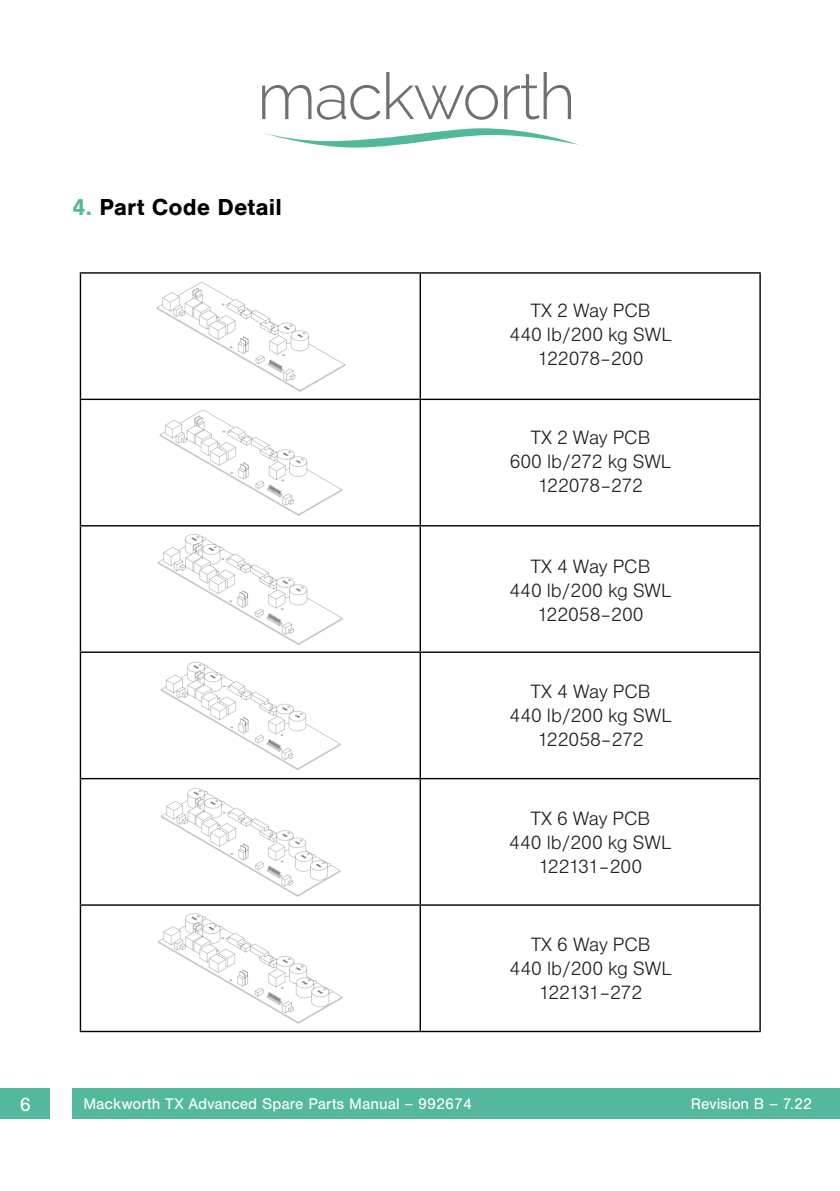
<style>
.page{position:relative;width:840px;height:1191px;background:#fff}
.page>*{position:absolute;margin:0;border:0;box-sizing:border-box;transform-origin:0 0}
.t1{font:700 24px "Nimbus San";color:#000}
.t2{font:20px/24px "Nimbus Sans DOT Ligh";color:#221e1f;text-align:center}
.t3{font:20px "Nimbus San";color:#fff}
.t4{font:16px "Nimbus San";color:#fff}
.s1{color:#53b89c}
</style>
<div class="page">
<div style="left:0;top:1089px;width:839px;height:30px;background:#53b89c"></div>
<svg style="left:262px;top:85px;width:49px;height:34px"></svg>
<svg style="left:317px;top:85px;width:63px;height:35px"></svg>
<svg style="left:386px;top:72px;width:111px;height:48px"></svg>
<svg style="left:504px;top:72px;width:66px;height:47px"></svg>
<svg style="left:262px;top:128px;width:316px;height:20px"></svg>
<div style="left:51px;top:1089px;width:21px;height:30px;background:#fff"></div>
<hr style="left:80px;top:272px;width:340px;height:2px;background:#000">
<hr style="left:80px;top:274px;width:1px;height:125px;background:#000">
<hr style="left:80px;top:399px;width:340px;height:1px;background:#000">
<hr style="left:80px;top:400px;width:1px;height:125px;background:#000">
<hr style="left:80px;top:525px;width:340px;height:1px;background:#000">
<hr style="left:80px;top:526px;width:1px;height:125px;background:#000">
<hr style="left:80px;top:651px;width:340px;height:2px;background:#000">
<hr style="left:80px;top:653px;width:1px;height:125px;background:#000">
<hr style="left:80px;top:778px;width:340px;height:1px;background:#000">
<hr style="left:80px;top:779px;width:1px;height:125px;background:#000">
<hr style="left:80px;top:904px;width:340px;height:1px;background:#000">
<hr style="left:80px;top:905px;width:1px;height:125px;background:#000">
<hr style="left:80px;top:1030px;width:340px;height:2px;background:#000">
<hr style="left:420px;top:272px;width:340px;height:2px;background:#000">
<hr style="left:419px;top:274px;width:2px;height:125px;background:#000">
<hr style="left:759px;top:274px;width:1px;height:125px;background:#000">
<hr style="left:420px;top:399px;width:340px;height:1px;background:#000">
<hr style="left:419px;top:400px;width:2px;height:125px;background:#000">
<hr style="left:759px;top:400px;width:1px;height:125px;background:#000">
<hr style="left:420px;top:525px;width:340px;height:1px;background:#000">
<hr style="left:419px;top:526px;width:2px;height:125px;background:#000">
<hr style="left:759px;top:526px;width:1px;height:125px;background:#000">
<hr style="left:420px;top:651px;width:340px;height:2px;background:#000">
<hr style="left:419px;top:653px;width:2px;height:125px;background:#000">
<hr style="left:759px;top:653px;width:1px;height:125px;background:#000">
<hr style="left:420px;top:778px;width:340px;height:1px;background:#000">
<hr style="left:419px;top:779px;width:2px;height:125px;background:#000">
<hr style="left:759px;top:779px;width:1px;height:125px;background:#000">
<hr style="left:420px;top:904px;width:340px;height:1px;background:#000">
<hr style="left:419px;top:905px;width:2px;height:125px;background:#000">
<hr style="left:759px;top:905px;width:1px;height:125px;background:#000">
<hr style="left:420px;top:1030px;width:340px;height:2px;background:#000">
<img style="left:156px;top:281px;width:189px;height:111px">
<img style="left:159px;top:409px;width:183px;height:107px">
<img style="left:158px;top:534px;width:185px;height:111px">
<img style="left:160px;top:662px;width:181px;height:108px">
<img style="left:161px;top:788px;width:180px;height:109px">
<img style="left:158px;top:913px;width:185px;height:111px">
<p class="t1" style="left:72px;top:193px;width:211px"><span class="s1">4.</span> Part Code Detail</p>
<p class="t2" style="left:509px;top:299px;width:163px">TX 2 Way PCB<br>440 lb/200 kg SWL<br>122078–200</p>
<p class="t2" style="left:509px;top:425px;width:163px">TX 2 Way PCB<br>600 lb/272 kg SWL<br>122078–272</p>
<p class="t2" style="left:509px;top:554px;width:163px">TX 4 Way PCB<br>440 lb/200 kg SWL<br>122058–200</p>
<p class="t2" style="left:509px;top:680px;width:163px">TX 4 Way PCB<br>440 lb/200 kg SWL<br>122058–272</p>
<p class="t2" style="left:509px;top:806px;width:163px">TX 6 Way PCB<br>440 lb/200 kg SWL<br>122131–200</p>
<p class="t2" style="left:509px;top:933px;width:163px">TX 6 Way PCB<br>440 lb/200 kg SWL<br>122131–272</p>
<p class="t3" style="left:20px;top:1093px;width:13px">6</p>
<p class="t4" style="left:83px;top:1095px;width:390px">Mackworth TX Advanced Spare Parts Manual – 992674</p>
<p class="t4" style="left:690px;top:1095px;width:123px">Revision B – 7.22</p>
</div>
